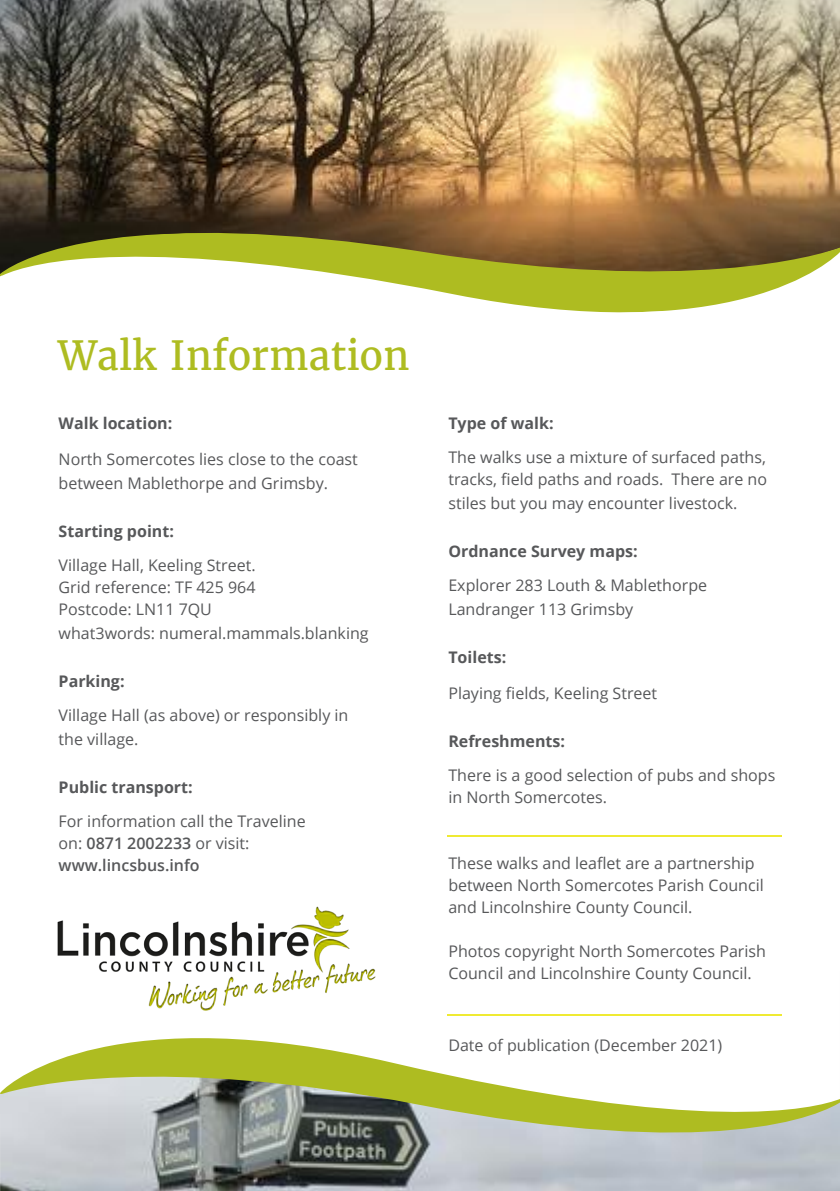
<style>
.page{position:relative;width:840px;height:1191px;background:#fff}
.page>*{position:absolute;margin:0;border:0;box-sizing:border-box;transform-origin:0 0}
.t1{font:40px "Merriweather";color:#aebc21}
.t2{font:16px/22px "Open Sans";color:#57585a}
.t3{font:700 16px "Open Sans";color:#57585a}
.s1{font-weight:600}
</style>
<div class="page">
<hr style="left:839px;top:0;width:1px;height:1191px;background:#aebc21">
<svg style="left:839px;top:325px;width:1px;height:866px"></svg>
<img style="left:0;top:0;width:839px;height:207px">
<svg style="left:0;top:207px;width:839px;height:106px"></svg>
<img style="left:57px;top:906px;width:319px;height:105px">
<hr style="left:446px;top:835px;width:335px;height:2px;background:#efea33">
<hr style="left:446px;top:1013px;width:335px;height:2px;background:#efea33">
<img style="left:0;top:1132px;width:839px;height:59px">
<svg style="left:0;top:1038px;width:839px;height:94px"></svg>
<p class="t1" style="left:58px;top:331px;width:352px">Walk Information</p>
<p class="t3" style="left:59px;top:411px;width:115px">Walk location:</p>
<p class="t2" style="left:59px;top:446px;width:300px;line-height:24px">North Somercotes lies close to the coast between Mablethorpe and Grimsby.</p>
<p class="t3" style="left:59px;top:519px;width:117px">Starting point:</p>
<p class="t2" style="left:59px;top:553px;width:198px">Village Hall, Keeling Street.</p>
<p class="t2" style="left:59px;top:575px;width:198px">Grid reference: TF 425 964<br>Postcode: LN11 7QU</p>
<p class="t2" style="left:59px;top:621px;width:311px">what3words: numeral.mammals.blanking</p>
<p class="t3" style="left:59px;top:669px;width:67px">Parking:</p>
<p class="t2" style="left:59px;top:702px;width:291px;line-height:24px">Village Hall (as above) or responsibly in the village.</p>
<p class="t3" style="left:59px;top:775px;width:135px">Public transport:</p>
<p class="t2" style="left:59px;top:809px;width:248px">For information call the Traveline on: <span class="s1">0871 2002233</span> or visit: <span class="s1">www.lincsbus.info</span></p>
<p class="t3" style="left:448px;top:411px;width:107px">Type of walk:</p>
<p class="t2" style="left:448px;top:445px;width:320px">The walks use a mixture of surfaced paths, tracks, field paths and roads. There are no</p>
<p class="t2" style="left:448px;top:491px;width:290px">stiles but you may encounter livestock.</p>
<p class="t3" style="left:448px;top:539px;width:191px">Ordnance Survey maps:</p>
<p class="t2" style="left:448px;top:573px;width:260px">Explorer 283 Louth &amp; Mablethorpe</p>
<p class="t2" style="left:448px;top:597px;width:186px">Landranger 113 Grimsby</p>
<p class="t3" style="left:448px;top:645px;width:59px">Toilets:</p>
<p class="t2" style="left:448px;top:681px;width:210px">Playing fields, Keeling Street</p>
<p class="t3" style="left:448px;top:729px;width:118px">Refreshments:</p>
<p class="t2" style="left:448px;top:763px;width:328px">There is a good selection of pubs and shops in North Somercotes.</p>
<p class="t2" style="left:448px;top:851px;width:317px">These walks and leaflet are a partnership between North Somercotes Parish Council and Lincolnshire County Council.</p>
<p class="t2" style="left:448px;top:939px;width:319px">Photos copyright North Somercotes Parish<br>Council and Lincolnshire County Council.</p>
<p class="t2" style="left:448px;top:1033px;width:275px">Date of publication (December 2021)</p>
</div>
